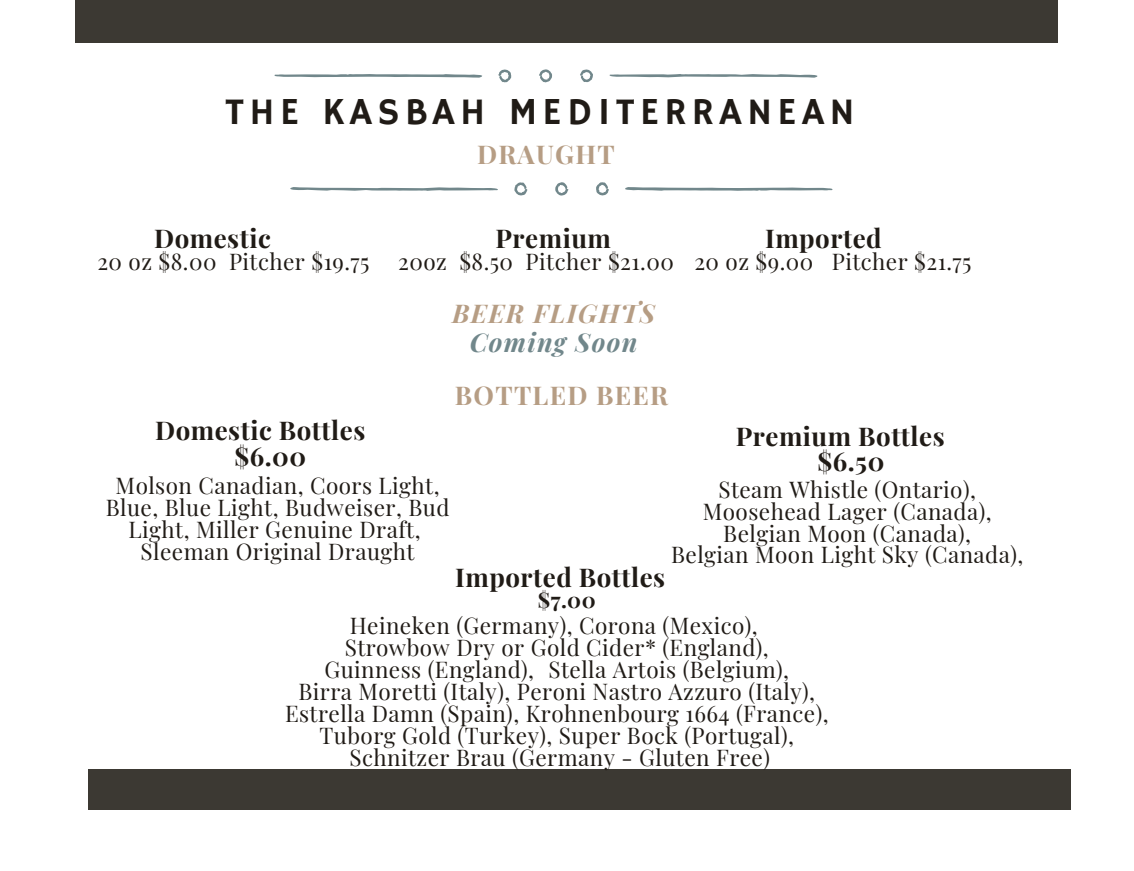
<style>
.page{position:relative;width:1134px;height:871px;background:#fff}
.page>*{position:absolute;margin:0;border:0;box-sizing:border-box;transform-origin:0 0}
.t1{font:38.02px "Hammersmith One";letter-spacing:.14em;color:#201b16}
.t2{font:700 25.88px/25.2px "Playfair Display";letter-spacing:.02em;color:#201b16}
.t3{font:700 25.88px "Playfair Display";letter-spacing:.05em;color:#b69d84}
.t4{font:italic 700 25.88px "Playfair Display";letter-spacing:.05em;color:#b69d84}
.t5{font:italic 700 25.88px "Playfair Display";letter-spacing:.05em;color:#71878b}
.t6{font:22.5px/22.1px "Playfair Display";letter-spacing:.02em;color:#201b16;text-align:center}
.t7{font:700 21.6px "Playfair Display";color:#201b16}
</style>
<div class="page">
<div style="left:76px;top:0;width:982px;height:42px;background:#3c3933"></div>
<svg style="left:290px;top:187px;width:208px;height:4px"></svg>
<svg style="left:625px;top:187px;width:208px;height:4px"></svg>
<svg style="left:555px;top:182px;width:13px;height:14px"></svg>
<svg style="left:514px;top:182px;width:14px;height:14px"></svg>
<svg style="left:596px;top:182px;width:13px;height:14px"></svg>
<svg style="left:609px;top:74px;width:208px;height:4px"></svg>
<svg style="left:274px;top:74px;width:208px;height:4px"></svg>
<svg style="left:539px;top:69px;width:13px;height:13px"></svg>
<svg style="left:580px;top:69px;width:13px;height:13px"></svg>
<svg style="left:498px;top:69px;width:13px;height:13px"></svg>
<div style="left:88px;top:769px;width:982px;height:40px;background:#3c3933"></div>
<h1 class="t1" style="left:225px;top:90px;width:631px">THE KASBAH MEDITERRANEAN</h1>
<p class="t3" style="left:477px;top:136px;width:139px">DRAUGHT</p>
<p class="t2" style="left:154px;top:225px;width:118px">Domestic</p>
<p class="t2" style="left:496px;top:225px;width:117px">Premium</p>
<p class="t6" style="left:398px;top:250px;width:277px">20oz $8.50 Pitcher $21.00</p>
<p class="t6" style="left:97px;top:250px;width:273px">20 oz $8.00 Pitcher $19.75</p>
<p class="t4" style="left:452px;top:295px;width:204px">BEER FLIGHTS</p>
<p class="t5" style="left:470px;top:324px;width:169px">Coming Soon</p>
<p class="t3" style="left:455px;top:376px;width:215px">BOTTLED BEER</p>
<p class="t2" style="left:765px;top:225px;width:118px">Imported</p>
<p class="t6" style="left:694px;top:250px;width:279px">20 oz $9.00 Pitcher $21.75</p>
<p class="t2" style="left:234px;top:417px;width:132px;text-indent:-79px">Domestic Bottles $6.00</p>
<p class="t2" style="left:817px;top:422px;width:129px;text-indent:-82px">Premium Bottles $6.50</p>
<p class="t6" style="left:106px;top:474px;width:345px">Molson Canadian, Coors Light,<br>Blue, Blue Light, Budweiser, Bud<br>Light, Miller Genuine Draft,<br>Sleeman Original Draught</p>
<p class="t6" style="left:671px;top:477px;width:354px">Steam Whistle (Ontario),<br>Moosehead Lager (Canada),<br>Belgian Moon (Canada),<br>Belgian Moon Light Sky (Canada),</p>
<p class="t2" style="left:455px;top:564px;width:211px">Imported Bottles</p>
<p class="t7" style="left:538px;top:584px;width:59px">$7.00</p>
<p class="t6" style="left:285px;top:613px;width:545px">Heineken (Germany), Corona (Mexico),<br>Strowbow Dry or Gold Cider* (England),<br>Guinness (England), Stella Artois (Belgium),<br>Birra Moretti (Italy), Peroni Nastro Azzuro (Italy), Estrella Damn (Spain), Krohnenbourg 1664 (France), Tuborg Gold (Turkey), Super Bock (Portugal), Schnitzer Brau (Germany - Gluten Free)</p>
</div>
